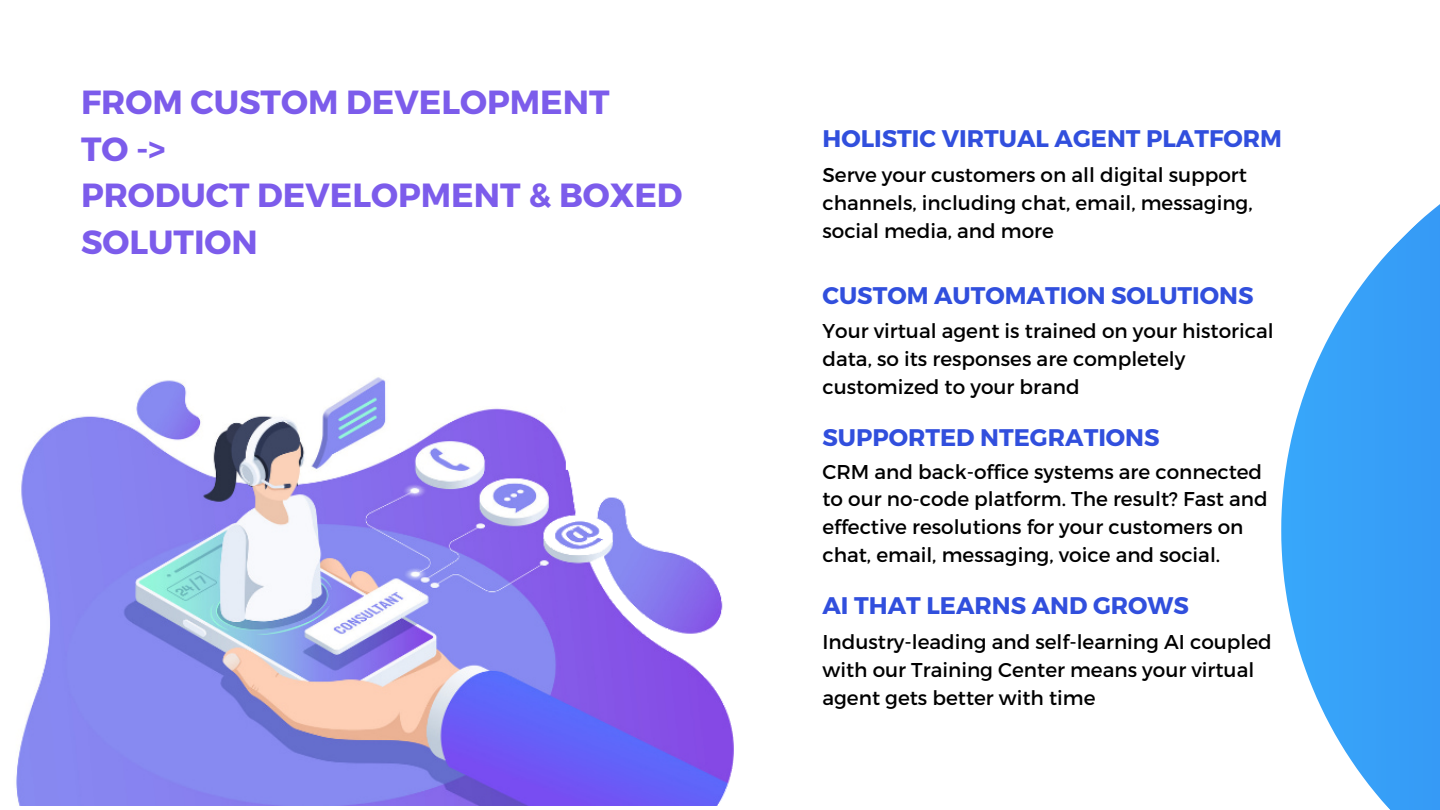
<style>
.page{position:relative;width:1440px;height:810px;background:#fff}
.page>*{position:absolute;margin:0;border:0;box-sizing:border-box;transform-origin:0 0}
.t1{font:700 33.5px/46.5px "Montserrat";color:#7c5ceb}
.t2{font:700 24px "Montserrat";color:#314fdd}
.t3{font:20px/27.8px "Montserrat";color:#000}
</style>
<div class="page">
<svg style="left:1281px;top:204px;width:159px;height:606px;fill:#37a2f8"></svg>
<img style="left:16px;top:377px;width:718px;height:428px">
<h1 class="t1" style="left:81px;top:78px;width:603px">FROM CUSTOM DEVELOPMENT<br>TO -&gt;<br>PRODUCT DEVELOPMENT &amp; BOXED<br>SOLUTION</h1>
<p class="t2" style="left:822px;top:123px;width:461px">HOLISTIC VIRTUAL AGENT PLATFORM</p>
<p class="t3" style="left:822px;top:160px;width:432px">Serve your customers on all digital support channels, including chat, email, messaging, social media, and more</p>
<p class="t2" style="left:822px;top:280px;width:433px">CUSTOM AUTOMATION SOLUTIONS</p>
<p class="t3" style="left:822px;top:316px;width:453px">Your virtual agent is trained on your historical data, so its responses are completely customized to your brand</p>
<p class="t2" style="left:822px;top:422px;width:339px">SUPPORTED NTEGRATIONS</p>
<p class="t3" style="left:822px;top:457px;width:447px">CRM and back-office systems are connected to our no-code platform. The result? Fast and effective resolutions for your customers on chat, email, messaging, voice and social.</p>
<p class="t2" style="left:822px;top:590px;width:368px">AI THAT LEARNS AND GROWS</p>
<p class="t3" style="left:822px;top:627px;width:451px">Industry-leading and self-learning AI coupled with our Training Center means your virtual agent gets better with time</p>
</div>
